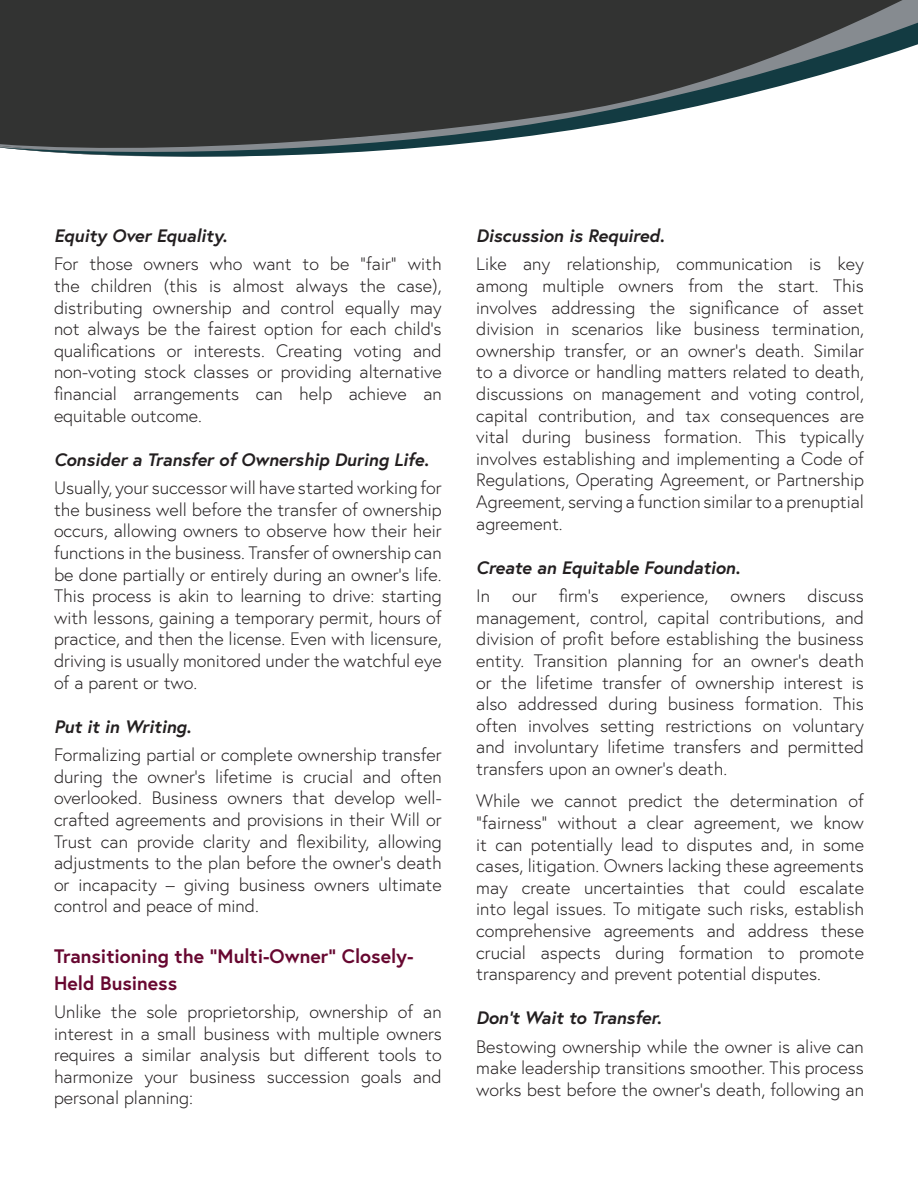
<style>
.page{position:relative;width:918px;height:1188px;background:#fff}
.page>*{position:absolute;margin:0;border:0;box-sizing:border-box;transform-origin:0 0}
.t1{font:700 19.5px/27px "Europa";color:#670730}
.t2{font:300 18px/21.6px "Europa";color:#231f20;text-align:justify}
.t3{font:italic 700 18px "Europa";color:#231f20}
</style>
<div class="page">
<div style="left:0;top:0;width:918px;height:11px;background:#323332"></div>
<svg style="left:0;top:11px;width:918px;height:146px;fill:#323332"></svg>
<p class="t3" style="left:54px;top:223px;width:175px">Equity Over Equality.</p>
<p class="t2" style="left:54px;top:253px;width:389px">For those owners who want to be “fair” with the children (this is almost always the case), distributing ownership and control equally may not always be the fairest option for each child’s qualifications or interests. Creating voting and non-voting stock classes or providing alternative financial arrangements can help achieve an equitable outcome.</p>
<p class="t3" style="left:54px;top:447px;width:376px">Consider a Transfer of Ownership During Life.</p>
<p class="t2" style="left:54px;top:477px;width:389px">Usually, your successor will have started working for the business well before the transfer of ownership occurs, allowing owners to observe how their heir functions in the business. Transfer of ownership can be done partially or entirely during an owner’s life.<br>This process is akin to learning to drive: starting with lessons, gaining a temporary permit, hours of practice, and then the license. Even with licensure, driving is usually monitored under the watchful eye of a parent or two.</p>
<p class="t3" style="left:54px;top:714px;width:139px">Put it in Writing.</p>
<p class="t2" style="left:54px;top:744px;width:389px">Formalizing partial or complete ownership transfer during the owner’s lifetime is crucial and often overlooked. Business owners that develop well&shy;crafted agreements and provisions in their Will or Trust can provide clarity and flexibility, allowing adjustments to the plan before the owner’s death or incapacity – giving business owners ultimate control and peace of mind.</p>
<p class="t1" style="left:54px;top:942px;width:361px">Transitioning the “Multi-Owner” Closely-<br>Held Business</p>
<p class="t2" style="left:54px;top:1001px;width:389px">Unlike the sole proprietorship, ownership of an interest in a small business with multiple owners requires a similar analysis but different tools to harmonize your business succession goals and personal planning:</p>
<p class="t3" style="left:476px;top:223px;width:190px">Discussion is Required.</p>
<p class="t2" style="left:476px;top:253px;width:389px">Like any relationship, communication is key among multiple owners from the start. This involves addressing the significance of asset division in scenarios like business termination, ownership transfer, or an owner’s death. Similar to a divorce or handling matters related to death, discussions on management and voting control, capital contribution, and tax consequences are vital during business formation. This typically involves establishing and implementing a Code of Regulations, Operating Agreement, or Partnership Agreement, serving a function similar to a prenuptial agreement.</p>
<p class="t3" style="left:476px;top:555px;width:265px">Create an Equitable Foundation.</p>
<p class="t2" style="left:476px;top:585px;width:389px">In our firm’s experience, owners discuss management, control, capital contributions, and division of profit before establishing the business entity. Transition planning for an owner’s death or the lifetime transfer of ownership interest is also addressed during business formation. This often involves setting restrictions on voluntary and involuntary lifetime transfers and permitted transfers upon an owner’s death.</p>
<p class="t2" style="left:476px;top:790px;width:389px">While we cannot predict the determination of “fairness” without a clear agreement, we know it can potentially lead to disputes and, in some cases, litigation. Owners lacking these agreements may create uncertainties that could escalate into legal issues. To mitigate such risks, establish comprehensive agreements and address these crucial aspects during formation to promote transparency and prevent potential disputes.</p>
<p class="t3" style="left:476px;top:1006px;width:187px">Don’t Wait to Transfer.</p>
<p class="t2" style="left:476px;top:1035px;width:389px">Bestowing ownership while the owner is alive can make leadership transitions smoother. This process works best before the owner’s death, following an</p>
</div>
